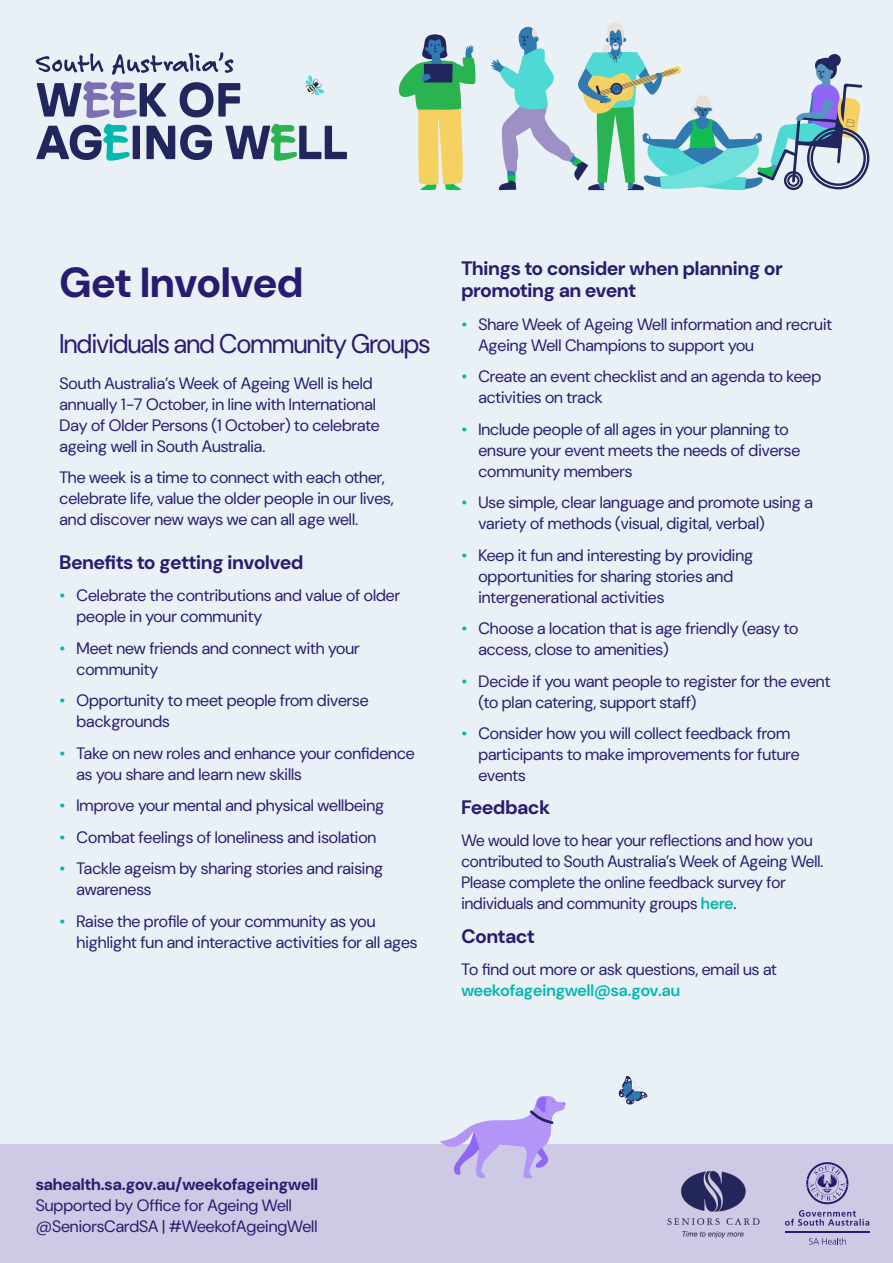
<style>
.page{position:relative;width:893px;height:1263px;background:#e9f0f6}
.page>*{position:absolute;margin:0;border:0;box-sizing:border-box;transform-origin:0 0}
.Heading_1{font:800 42px "DM Sans 36 pt";color:#271d70}
.Heading_2{font:27px "DM Sans 36 pt";letter-spacing:-.025em;color:#271d70;scale:.96 1}
.Heading_3{font:700 19.5px/22.5px "DM Sans 36 pt";color:#271d70}
.Body_Copy{font:16.5px/21px "DM Sans 36 pt";color:#271d70}
.t1{font:700 16.5px "DM Sans 36 pt";color:#271d70}
.s1{color:#00b7af}
.s2{font-weight:600;color:#00b7af}
</style>
<div class="page">
<svg style="left:36px;top:53px;width:67px;height:19px"></svg>
<svg style="left:112px;top:52px;width:121px;height:23px"></svg>
<svg style="left:37px;top:81px;width:129px;height:37px"></svg>
<svg style="left:180px;top:82px;width:60px;height:35px"></svg>
<svg style="left:36px;top:124px;width:94px;height:37px"></svg>
<div style="left:133px;top:126px;width:7px;height:33px;background:#21265c"></div>
<svg style="left:146px;top:125px;width:66px;height:35px"></svg>
<svg style="left:225px;top:124px;width:122px;height:37px"></svg>
<svg style="left:398px;top:34px;width:78px;height:156px"></svg>
<svg style="left:491px;top:23px;width:378px;height:167px"></svg>
<svg style="left:305px;top:75px;width:19px;height:20px"></svg>
<div style="left:0;top:1144px;width:893px;height:119px;background:#cec9e4"></div>
<svg style="left:809px;top:1238px;width:37px;height:6px"></svg>
<hr style="left:785px;top:1231px;width:84px;height:2px;background:#271d70">
<svg style="left:806px;top:1162px;width:42px;height:42px"></svg>
<svg style="left:785px;top:1210px;width:84px;height:16px"></svg>
<img style="left:667px;top:1171px;width:93px;height:66px">
<svg style="left:440px;top:1096px;width:125px;height:82px"></svg>
<svg style="left:619px;top:1075px;width:29px;height:30px"></svg>
<p class="Heading_1" style="left:60px;top:256px;width:245px">Get Involved</p>
<p class="Heading_2" style="left:60px;top:327px;width:388px">Individuals and Community Groups</p>
<p class="Body_Copy" style="left:60px;top:372px;width:322px">South Australia’s Week of Ageing Well is held annually 1-7 October, in line with International Day of Older Persons (1 October) to celebrate ageing well in South Australia.</p>
<p class="Body_Copy" style="left:60px;top:467px;width:336px">The week is a time to connect with each other, celebrate life, value the older people in our lives, and discover new ways we can all age well.</p>
<p class="Heading_3" style="left:60px;top:551px;width:245px">Benefits to getting involved</p>
<p class="Body_Copy" style="left:77px;top:585px;width:325px;text-indent:-17px"><span class="s1">•</span> Celebrate the contributions and value of older people in your community</p>
<p class="Body_Copy" style="left:77px;top:637px;width:285px;text-indent:-17px"><span class="s1">•</span> Meet new friends and connect with your community</p>
<p class="Body_Copy" style="left:77px;top:690px;width:294px;text-indent:-17px"><span class="s1">•</span> Opportunity to meet people from diverse backgrounds</p>
<p class="Body_Copy" style="left:77px;top:742px;width:340px;text-indent:-17px"><span class="s1">•</span> Take on new roles and enhance your confidence as you share and learn new skills</p>
<p class="Body_Copy" style="left:60px;top:795px;width:326px"><span class="s1">•</span> Improve your mental and physical wellbeing</p>
<p class="Body_Copy" style="left:60px;top:826px;width:318px"><span class="s1">•</span> Combat feelings of loneliness and isolation</p>
<p class="Body_Copy" style="left:77px;top:858px;width:308px;text-indent:-17px"><span class="s1">•</span> Tackle ageism by sharing stories and raising awareness</p>
<p class="Body_Copy" style="left:77px;top:910px;width:342px;text-indent:-17px"><span class="s1">•</span> Raise the profile of your community as you highlight fun and interactive activities for all ages</p>
<p class="Heading_3" style="left:461px;top:257px;width:323px">Things to consider when planning or promoting an event</p>
<p class="Body_Copy" style="left:478px;top:313px;width:355px;text-indent:-17px"><span class="s1">•</span> Share Week of Ageing Well information and recruit<br>Ageing Well Champions to support you</p>
<p class="Body_Copy" style="left:478px;top:366px;width:344px;text-indent:-17px"><span class="s1">•</span> Create an event checklist and an agenda to keep activities on track</p>
<p class="Body_Copy" style="left:478px;top:418px;width:323px;text-indent:-17px"><span class="s1">•</span> Include people of all ages in your planning to ensure your event meets the needs of diverse community members</p>
<p class="Body_Copy" style="left:478px;top:492px;width:336px;text-indent:-17px"><span class="s1">•</span> Use simple, clear language and promote using a variety of methods (visual, digital, verbal)</p>
<p class="Body_Copy" style="left:478px;top:544px;width:276px;text-indent:-17px"><span class="s1">•</span> Keep it fun and interesting by providing opportunities for sharing stories and intergenerational activities</p>
<p class="Body_Copy" style="left:478px;top:618px;width:322px;text-indent:-17px"><span class="s1">•</span> Choose a location that is age friendly (easy to access, close to amenities)</p>
<p class="Body_Copy" style="left:478px;top:670px;width:353px;text-indent:-17px"><span class="s1">•</span> Decide if you want people to register for the event (to plan catering, support staff)</p>
<p class="Body_Copy" style="left:478px;top:723px;width:323px;text-indent:-17px"><span class="s1">•</span> Consider how you will collect feedback from participants to make improvements for future events</p>
<p class="Heading_3" style="left:461px;top:796px;width:90px">Feedback</p>
<p class="Body_Copy" style="left:461px;top:830px;width:363px">We would love to hear your reflections and how you contributed to South Australia’s Week of Ageing Well.<br>Please complete the online feedback survey for individuals and community groups <span class="s2">here</span>.</p>
<p class="Heading_3" style="left:461px;top:924px;width:75px">Contact</p>
<p class="Body_Copy" style="left:461px;top:958px;width:317px">To find out more or ask questions, email us at <span class="s2">weekofageingwell@sa.gov.au</span></p>
<p class="t1" style="left:36px;top:1174px;width:284px">sahealth.sa.gov.au/weekofageingwell</p>
<p class="Body_Copy" style="left:36px;top:1194px;width:283px">Supported by Office for Ageing Well @SeniorsCardSA | #WeekofAgeingWell</p>
</div>
